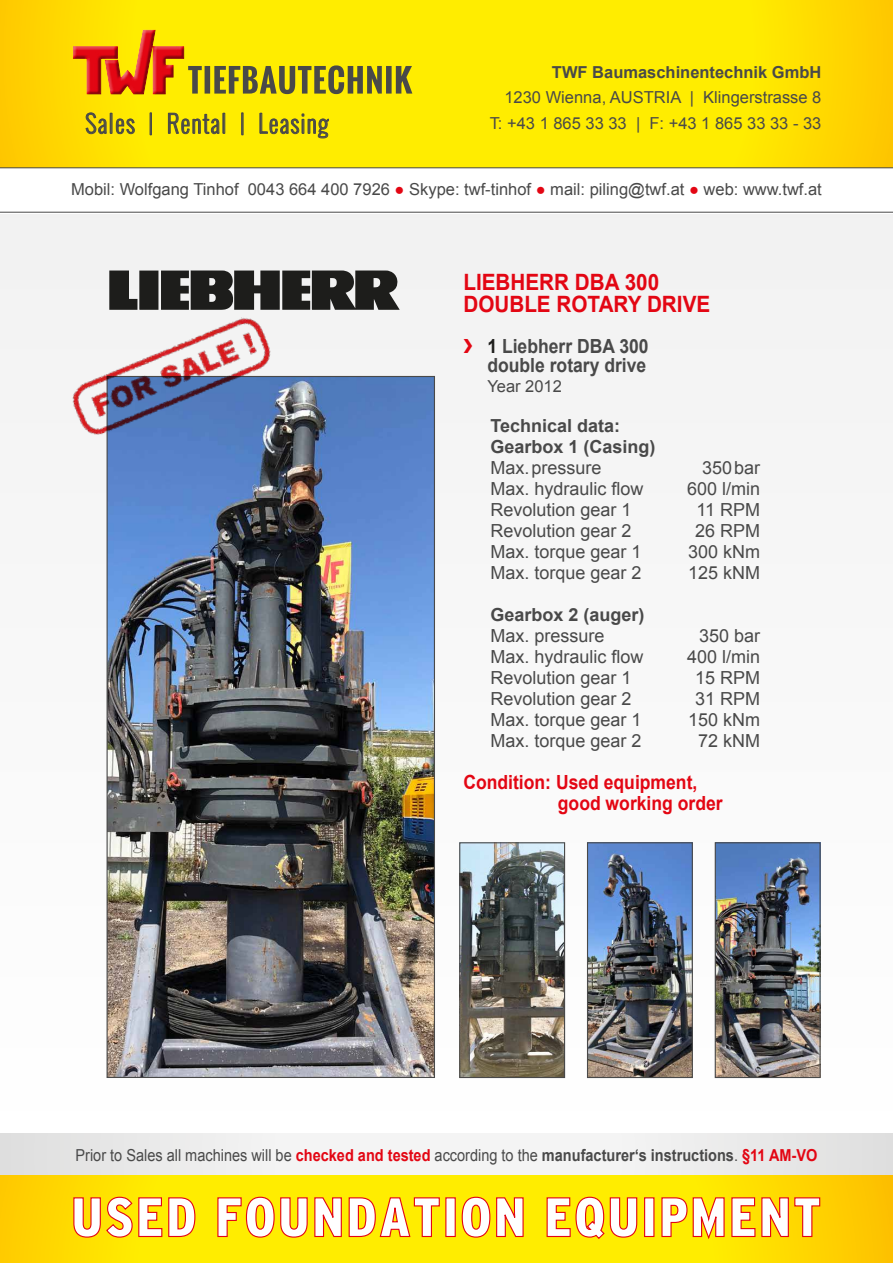
<style>
.page{position:relative;width:893px;height:1263px;background:#fff}
.page>*{position:absolute;margin:0;border:0;box-sizing:border-box;transform-origin:0 0}
.t1{font:300 24px "Oswald";letter-spacing:.055em;color:#494949}
.t2{font:700 22.5px/22.5px "Arial";color:#e30613;scale:.92 1}
.t3{font:700 19.5px/21px "Arial";color:#e30613;scale:.9 1}
.t4{font:700 19.5px/19.5px "Arial";color:#494949;scale:.9 1}
.t5{font:18px "Arial";color:#494949}
.t6{font:700 18px/21px "Arial";color:#494949}
.t7{font:16.5px/25.5px "Arial";color:#494949;text-align:right}
.t8{font:16.5px "Arial";color:#494949;scale:.88 1}
.t9{font:700 16.5px "Arial";color:#494949}
.s1{color:#e30613}
.s2{color:#1d1d1b}
.s3{font-weight:700;color:#e30613}
.s4{font-weight:700}
</style>
<div class="page">
<svg style="left:0;top:1174px;width:893px;height:89px;background:#fee104"></svg>
<svg style="left:0;top:0;width:893px;height:167px;background:#fee500"></svg>
<div style="left:0;top:214px;width:893px;height:900px;background:#f7f7f7"></div>
<div style="left:72px;top:29px;width:112px;height:65px;background:#1d1d1b;opacity:.45"></div>
<svg style="left:73px;top:30px;width:339px;height:64px;background:#dbaf10"></svg>
<svg style="left:85px;top:112px;width:22px;height:23px"></svg>
<div style="left:110px;top:113px;width:2px;height:21px;border:1px solid #494949"></div>
<svg style="left:116px;top:118px;width:19px;height:17px"></svg>
<div style="left:150px;top:113px;width:2px;height:22px;border:1px solid #494949"></div>
<svg style="left:168px;top:112px;width:52px;height:23px"></svg>
<div style="left:223px;top:113px;width:2px;height:21px;border:1px solid #494949"></div>
<div style="left:241px;top:113px;width:2px;height:22px;border:1px solid #494949"></div>
<svg style="left:259px;top:112px;width:70px;height:27px;background:#d1c411"></svg>
<hr style="left:0;top:212px;width:893px;height:1px;background:#494949">
<svg style="left:73px;top:1196px;width:748px;height:45px"></svg>
<hr style="left:0;top:167px;width:893px;height:1px;background:#494949">
<svg style="left:0;top:1133px;width:893px;height:41px"></svg>
<img style="left:109px;top:378px;width:324px;height:698px">
<img style="left:72px;top:317px;width:214px;height:129px">
<svg style="left:109px;top:270px;width:291px;height:40px;background:#424240"></svg>
<img style="left:461px;top:844px;width:102px;height:232px">
<div style="left:459px;top:842px;width:106px;height:236px;border:1px solid #494949"></div>
<img style="left:589px;top:844px;width:102px;height:232px">
<div style="left:587px;top:842px;width:106px;height:236px;border:1px solid #494949"></div>
<img style="left:717px;top:844px;width:102px;height:232px">
<div style="left:715px;top:842px;width:106px;height:236px;border:1px solid #494949"></div>
<h1 class="t1" style="left:85px;top:106px;width:245px">Sales | Rental | Leasing</h1>
<p class="t9" style="left:552px;top:61px;width:271px">TWF Baumaschinentechnik GmbH</p>
<p class="t7" style="left:490px;top:85px;width:333px">1230 Wienna, AUSTRIA | Klingerstrasse 8<br>T: +43 1 865 33 33 | F: +43 1 865 33 33 - 33</p>
<p class="t7" style="left:71px;top:177px;width:752px">Mobil: Wolfgang Tinhof 0043 664 400 7926 <span class="s1">●</span> Skype: twf-tinhof <span class="s1">●</span> mail: piling@twf.at <span class="s1">●</span> web: www.twf.at</p>
<p class="t2" style="left:463px;top:271px;width:270px">LIEBHERR DBA 300<br>DOUBLE ROTARY DRIVE</p>
<p class="t4" style="left:487px;top:337px;width:181px"><span class="s2">1</span> Liebherr DBA 300 double rotary drive</p>
<p class="t7" style="left:487px;top:373px;width:76px">Year 2012</p>
<p class="t6" style="left:490px;top:416px;width:167px">Technical data:<br>Gearbox 1 (Casing)</p>
<p class="t5" style="left:490px;top:456px;width:113px">Max. pressure</p>
<p class="t5" style="left:702px;top:456px;width:60px">350 bar</p>
<p class="t5" style="left:490px;top:477px;width:155px">Max. hydraulic flow</p>
<p class="t5" style="left:687px;top:477px;width:75px">600 l/min</p>
<p class="t5" style="left:490px;top:498px;width:143px">Revolution gear 1</p>
<p class="t5" style="left:696px;top:498px;width:65px">11 RPM</p>
<p class="t5" style="left:490px;top:519px;width:143px">Revolution gear 2</p>
<p class="t5" style="left:695px;top:519px;width:67px">26 RPM</p>
<p class="t5" style="left:490px;top:540px;width:153px">Max. torque gear 1</p>
<p class="t5" style="left:688px;top:540px;width:74px">300 kNm</p>
<p class="t5" style="left:490px;top:561px;width:153px">Max. torque gear 2</p>
<p class="t5" style="left:688px;top:561px;width:74px">125 kNM</p>
<p class="t6" style="left:490px;top:605px;width:156px">Gearbox 2 (auger)</p>
<p class="t5" style="left:490px;top:624px;width:116px">Max. pressure</p>
<p class="t5" style="left:699px;top:624px;width:63px">350 bar</p>
<p class="t5" style="left:490px;top:645px;width:155px">Max. hydraulic flow</p>
<p class="t5" style="left:687px;top:645px;width:75px">400 l/min</p>
<p class="t5" style="left:490px;top:666px;width:143px">Revolution gear 1</p>
<p class="t5" style="left:695px;top:666px;width:67px">15 RPM</p>
<p class="t5" style="left:490px;top:687px;width:143px">Revolution gear 2</p>
<p class="t5" style="left:695px;top:687px;width:67px">31 RPM</p>
<p class="t5" style="left:490px;top:708px;width:153px">Max. torque gear 1</p>
<p class="t5" style="left:688px;top:708px;width:74px">150 kNm</p>
<p class="t5" style="left:490px;top:729px;width:153px">Max. torque gear 2</p>
<p class="t5" style="left:698px;top:729px;width:64px">72 kNM</p>
<p class="t3" style="left:558px;top:772px;width:185px;text-indent:-94px">Condition: Used equipment, good working order</p>
<p class="t8" style="left:76px;top:1144px;width:845px">Prior to Sales all machines will be <span class="s3">checked and tested</span> according to the <span class="s4">manufacturer‘s instructions</span>. <span class="s3">§11 AM-VO</span></p>
</div>
